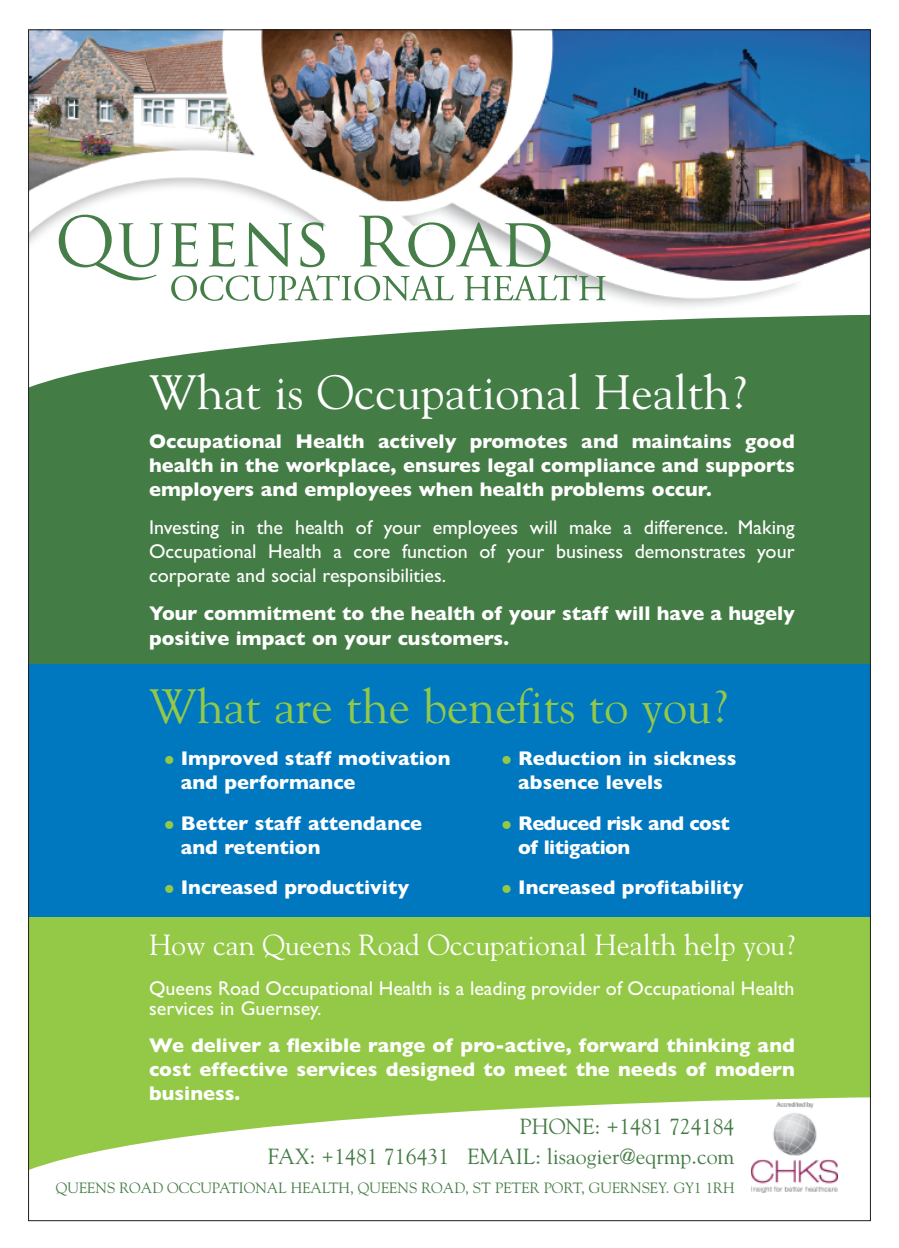
<style>
.page{position:relative;width:899px;height:1248px;background:#fff}
.page>*{position:absolute;margin:0;border:0;box-sizing:border-box;transform-origin:0 0}
.t1{font:48px "Goudy";color:#fff}
.t2{font:48px "Goudy";color:#94c947}
.t3{font:29px "Goudy";color:#fff}
.t4{font:21.8px/30px "Goudy";color:#447c45;text-align:right}
.t5{font:700 20px/24px "Gill Sans";color:#fff}
.t6{font:20px/24px "Gill Sans";color:#fff;text-align:justify}
.t7{font:700 20px/24px "Gill Sans";letter-spacing:-.03em;color:#fff}
.t8{font:14.8px "Goudy";color:#447c45}
.s1{color:#94c947}
</style>
<div class="page">
<div style="left:28px;top:913px;width:842px;height:307px;background:#94c947"></div>
<img style="left:30px;top:32px;width:838px;height:283px">
<div style="left:30px;top:315px;width:838px;height:349px;background:#447c45"></div>
<svg style="left:30px;top:1097px;width:838px;height:121px;fill:#fff"></svg>
<div style="left:747px;top:1102px;width:95px;height:90px;background:#fff"></div>
<img style="left:751px;top:1102px;width:86px;height:90px">
<div style="left:28px;top:664px;width:842px;height:252px;background:#0078c0"></div>
<svg style="left:59px;top:215px;width:104px;height:65px"></svg>
<svg style="left:171px;top:223px;width:27px;height:43px"></svg>
<svg style="left:208px;top:223px;width:27px;height:43px"></svg>
<svg style="left:244px;top:222px;width:48px;height:45px"></svg>
<svg style="left:300px;top:222px;width:25px;height:45px"></svg>
<svg style="left:359px;top:215px;width:191px;height:52px"></svg>
<svg style="left:171px;top:275px;width:283px;height:26px"></svg>
<svg style="left:464px;top:275px;width:141px;height:25px"></svg>
<h1 class="t1" style="left:149px;top:364px;width:598px">What is Occupational Health?</h1>
<p class="t5" style="left:149px;top:428px;width:647px;text-align:justify">Occupational Health actively promotes and maintains good health in the workplace, ensures legal compliance and supports employers and employees when health problems occur.</p>
<p class="t6" style="left:149px;top:515px;width:647px">Investing in the health of your employees will make a difference. Making Occupational Health a core function of your business demonstrates your corporate and social responsibilities.</p>
<p class="t5" style="left:149px;top:601px;width:647px">Your commitment to the health of your staff will have a hugely positive impact on your customers.</p>
<h1 class="t2" style="left:149px;top:678px;width:579px">What are the benefits to you?</h1>
<p class="t5" style="left:181px;top:746px;width:271px;text-indent:-17px"><span class="s1">●</span> Improved staff motivation and performance</p>
<p class="t5" style="left:181px;top:810px;width:243px;text-indent:-17px"><span class="s1">●</span> Better staff attendance and retention</p>
<p class="t5" style="left:164px;top:875px;width:246px"><span class="s1">●</span> Increased productivity</p>
<p class="t5" style="left:518px;top:746px;width:220px;text-indent:-17px"><span class="s1">●</span> Reduction in sickness absence levels</p>
<p class="t7" style="left:518px;top:810px;width:213px;text-indent:-17px"><span class="s1">●</span> Reduced risk and cost of litigation</p>
<p class="t5" style="left:501px;top:875px;width:243px"><span class="s1">●</span> Increased profitability</p>
<h2 class="t3" style="left:149px;top:928px;width:647px">How can Queens Road Occupational Health help you?</h2>
<p class="t6" style="left:149px;top:978px;width:647px;line-height:20px">Queens Road Occupational Health is a leading provider of Occupational Health services in Guernsey.</p>
<p class="t5" style="left:149px;top:1032px;width:647px;text-align:justify">We deliver a flexible range of pro-active, forward thinking and cost effective services designed to meet the needs of modern business.</p>
<p class="t4" style="left:268px;top:1110px;width:468px">PHONE: +1481 724184<br>FAX: +1481 716431 EMAIL: lisaogier@eqrmp.com</p>
<p class="t8" style="left:56px;top:1178px;width:680px">QUEENS ROAD OCCUPATIONAL HEALTH, QUEENS ROAD, ST PETER PORT, GUERNSEY. GY1 1RH</p>
</div>
